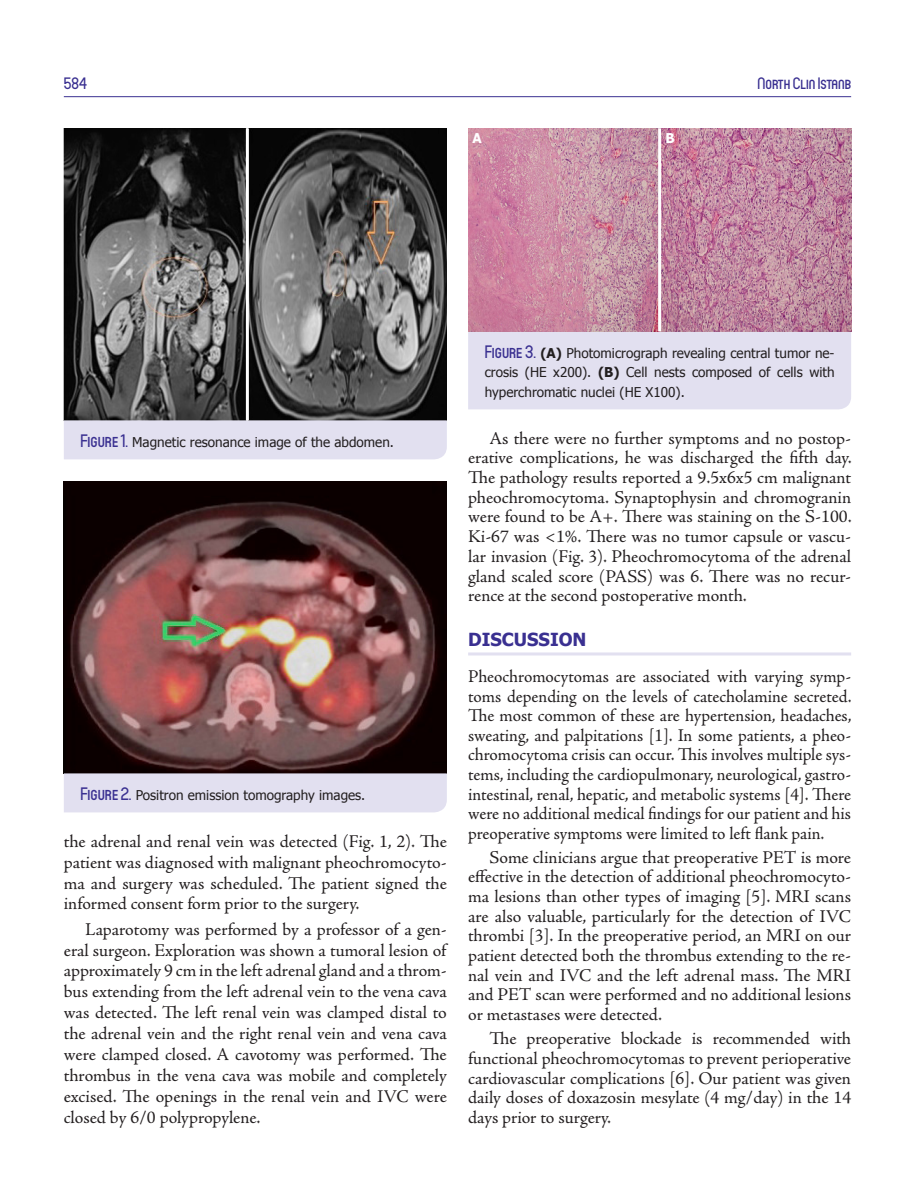
<style>
.page{position:relative;width:915px;height:1191px;background:#fff}
.page>*{position:absolute;margin:0;border:0;box-sizing:border-box;transform-origin:0 0}
._01__Yazı_Metni_NCI{font:18px/19.6px "Adobe Jenson Pro";letter-spacing:-.005em;color:#231f20;text-align:justify}
._06__Yazı_Konu_Basli{font:700 18px "Tahoma";color:#3a3091}
.t1{font:500 16.5px "Circula";color:#3a3091}
._10__Sekil_altyazısı{font:13.5px/19.5px "Tahoma";color:#231f20;text-align:justify}
._10__Sekil_altyazısı-2{font:700 13.5px "Tahoma";color:#fff}
.s1{font-family:"Circula";font-weight:500;font-size:18px;color:#3a3091}
.s2{font-weight:700}
</style>
<div class="page">
<hr style="left:64px;top:96px;width:786px;height:1px;background:#3a3091">
<hr style="left:468px;top:652px;width:382px;height:3px;background:#e2e0f0">
<img style="left:64px;top:128px;width:382px;height:292px">
<div style="left:64px;top:420px;width:382px;height:39px;background:#e2e0f0"></div>
<hr style="left:246px;top:128px;width:3px;height:292px;background:#fff">
<img style="left:64px;top:481px;width:382px;height:292px">
<div style="left:64px;top:773px;width:382px;height:39px;background:#e2e0f0"></div>
<div style="left:468px;top:331px;width:382px;height:78px;background:#e2e0f0"></div>
<img style="left:468px;top:128px;width:382px;height:203px">
<hr style="left:658px;top:128px;width:3px;height:203px;background:#fff">
<p class="t1" style="left:64px;top:73px;width:25px">584</p>
<p class="t1" style="left:757px;top:73px;width:95px">North Clin Istanb</p>
<p class="_10__Sekil_altyazısı-2" style="left:472px;top:129px;width:11px">A</p>
<p class="_10__Sekil_altyazısı-2" style="left:665px;top:129px;width:11px">B</p>
<p class="_10__Sekil_altyazısı" style="left:80px;top:431px;width:315px"><span class="s1">Figure 1.</span> Magnetic resonance image of the abdomen.</p>
<p class="_10__Sekil_altyazısı" style="left:80px;top:784px;width:286px"><span class="s1">Figure 2.</span> Positron emission tomography images.</p>
<p class="_01__Yazı_Metni_NCI" style="left:64px;top:831px;width:384px;line-height:20.9px">the adrenal and renal vein was detected (Fig. 1, 2). The patient was diagnosed with malignant pheochromocyto&shy;ma and surgery was scheduled. The patient signed the informed consent form prior to the surgery.</p>
<p class="_01__Yazı_Metni_NCI" style="left:64px;top:919px;width:384px;line-height:20.9px;text-indent:21px">Laparotomy was performed by a professor of a gen&shy;eral surgeon. Exploration was shown a tumoral lesion of approximately 9 cm in the left adrenal gland and a throm&shy;bus extending from the left adrenal vein to the vena cava was detected. The left renal vein was clamped distal to the adrenal vein and the right renal vein and vena cava were clamped closed. A cavotomy was performed. The thrombus in the vena cava was mobile and completely excised. The openings in the renal vein and IVC were closed by 6/0 polypropylene.</p>
<p class="_10__Sekil_altyazısı" style="left:484px;top:342px;width:351px"><span class="s1">Figure 3.</span> <span class="s2">(A)</span> Photomicrograph revealing central tumor ne&shy;crosis (HE x200). <span class="s2">(B)</span> Cell nests composed of cells with hyperchromatic nuclei (HE X100).</p>
<p class="_01__Yazı_Metni_NCI" style="left:468px;top:428px;width:385px;text-indent:21px">As there were no further symptoms and no postop&shy;erative complications, he was discharged the fifth day.<br>The pathology results reported a 9.5x6x5 cm malignant pheochromocytoma. Synaptophysin and chromogranin were found to be A+. There was staining on the S-100.<br>Ki-67 was &lt;1%. There was no tumor capsule or vascu&shy;lar invasion (Fig. 3). Pheochromocytoma of the adrenal gland scaled score (PASS) was 6. There was no recur&shy;rence at the second postoperative month.</p>
<p class="_06__Yazı_Konu_Basli" style="left:468px;top:626px;width:120px">DISCUSSION</p>
<p class="_01__Yazı_Metni_NCI" style="left:468px;top:667px;width:385px">Pheochromocytomas are associated with varying symp&shy;toms depending on the levels of catecholamine secreted.<br>The most common of these are hypertension, headaches, sweating, and palpitations [1]. In some patients, a pheo&shy;chromocytoma crisis can occur. This involves multiple sys&shy;tems, including the cardiopulmonary, neurological, gastro&shy;intestinal, renal, hepatic, and metabolic systems [4]. There were no additional medical findings for our patient and his preoperative symptoms were limited to left flank pain.</p>
<p class="_01__Yazı_Metni_NCI" style="left:468px;top:847px;width:384px;text-indent:21px">Some clinicians argue that preoperative PET is more effective in the detection of additional pheochromocyto&shy;ma lesions than other types of imaging [5]. MRI scans are also valuable, particularly for the detection of IVC thrombi [3]. In the preoperative period, an MRI on our patient detected both the thrombus extending to the re&shy;nal vein and IVC and the left adrenal mass. The MRI and PET scan were performed and no additional lesions or metastases were detected.</p>
<p class="_01__Yazı_Metni_NCI" style="left:468px;top:1029px;width:384px;text-indent:21px">The preoperative blockade is recommended with functional pheochromocytomas to prevent perioperative cardiovascular complications [6]. Our patient was given daily doses of doxazosin mesylate (4 mg/day) in the 14 days prior to surgery.</p>
</div>
